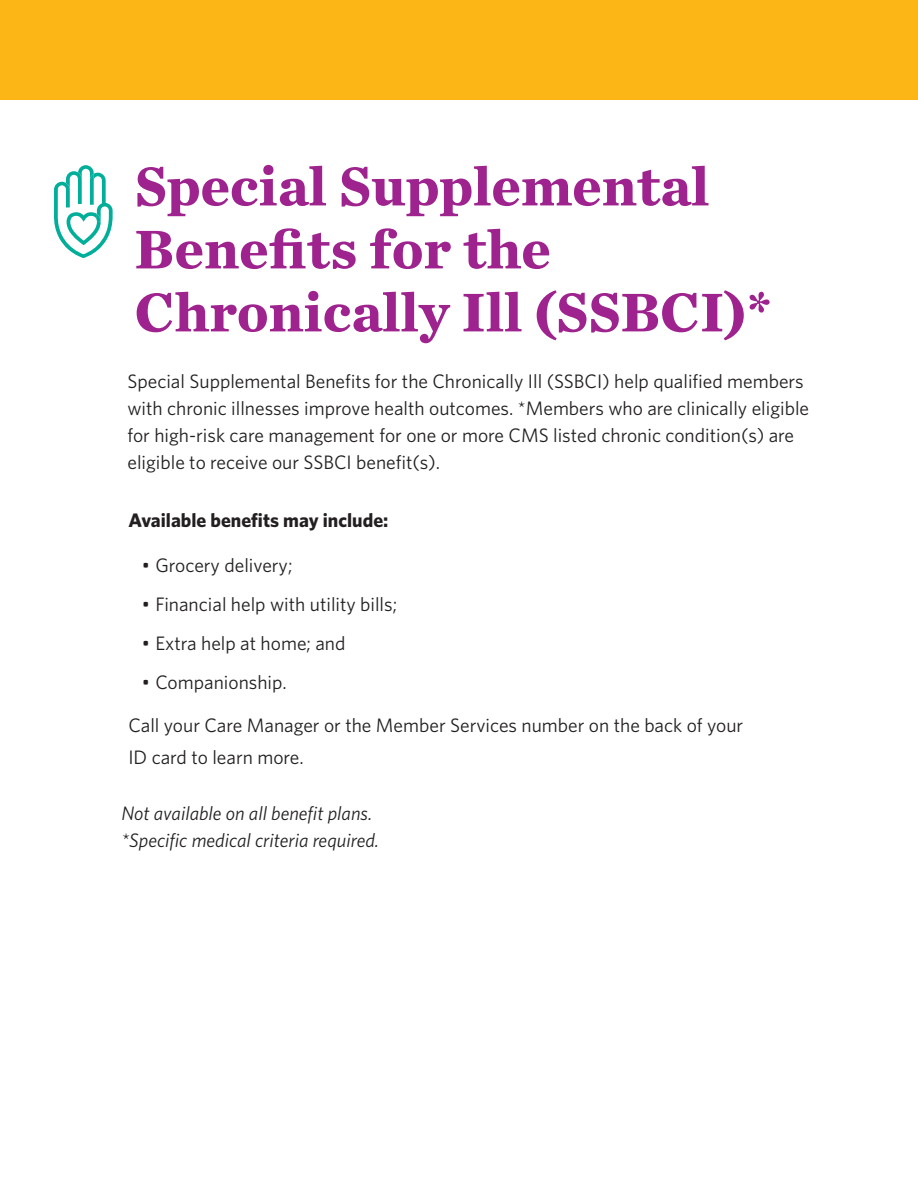
<style>
.page{position:relative;width:918px;height:1188px;background:#fff}
.page>*{position:absolute;margin:0;border:0;box-sizing:border-box;transform-origin:0 0}
.t1{font:700 57px/63px "Chronicle Text G1";color:#9f238e}
.t2{font:19.5px/27px "Whitney";color:#231f20}
.t3{font:italic 19.5px "Whitney";color:#231f20}
.t4{font:700 19.5px "Whitney";color:#231f20}
</style>
<div class="page">
<div style="left:0;top:0;width:918px;height:100px;background:#fcb615"></div>
<svg style="left:54px;top:165px;width:59px;height:93px"></svg>
<h2 class="t1" style="left:135px;top:151px;width:638px">Special Supplemental<br>Benefits for the<br>Chronically Ill (SSBCI)*</h2>
<p class="t2" style="left:127px;top:367px;width:683px">Special Supplemental Benefits for the Chronically Ill (SSBCI) help qualified members with chronic illnesses improve health outcomes. *Members who are clinically eligible for high-risk care management for one or more CMS listed chronic condition(s) are eligible to receive our SSBCI benefit(s).</p>
<p class="t4" style="left:128px;top:507px;width:262px">Available benefits may include:</p>
<p class="t2" style="left:142px;top:551px;width:152px">• Grocery delivery;</p>
<p class="t2" style="left:142px;top:590px;width:257px">• Financial help with utility bills;</p>
<p class="t2" style="left:142px;top:629px;width:205px">• Extra help at home; and</p>
<p class="t2" style="left:142px;top:668px;width:146px">• Companionship.</p>
<p class="t2" style="left:128px;top:709px;width:616px;line-height:31.5px">Call your Care Manager or the Member Services number on the back of your<br>ID card to learn more.</p>
<p class="t3" style="left:121px;top:800px;width:252px">Not available on all benefit plans.</p>
<p class="t3" style="left:121px;top:827px;width:259px">*Specific medical criteria required.</p>
</div>
